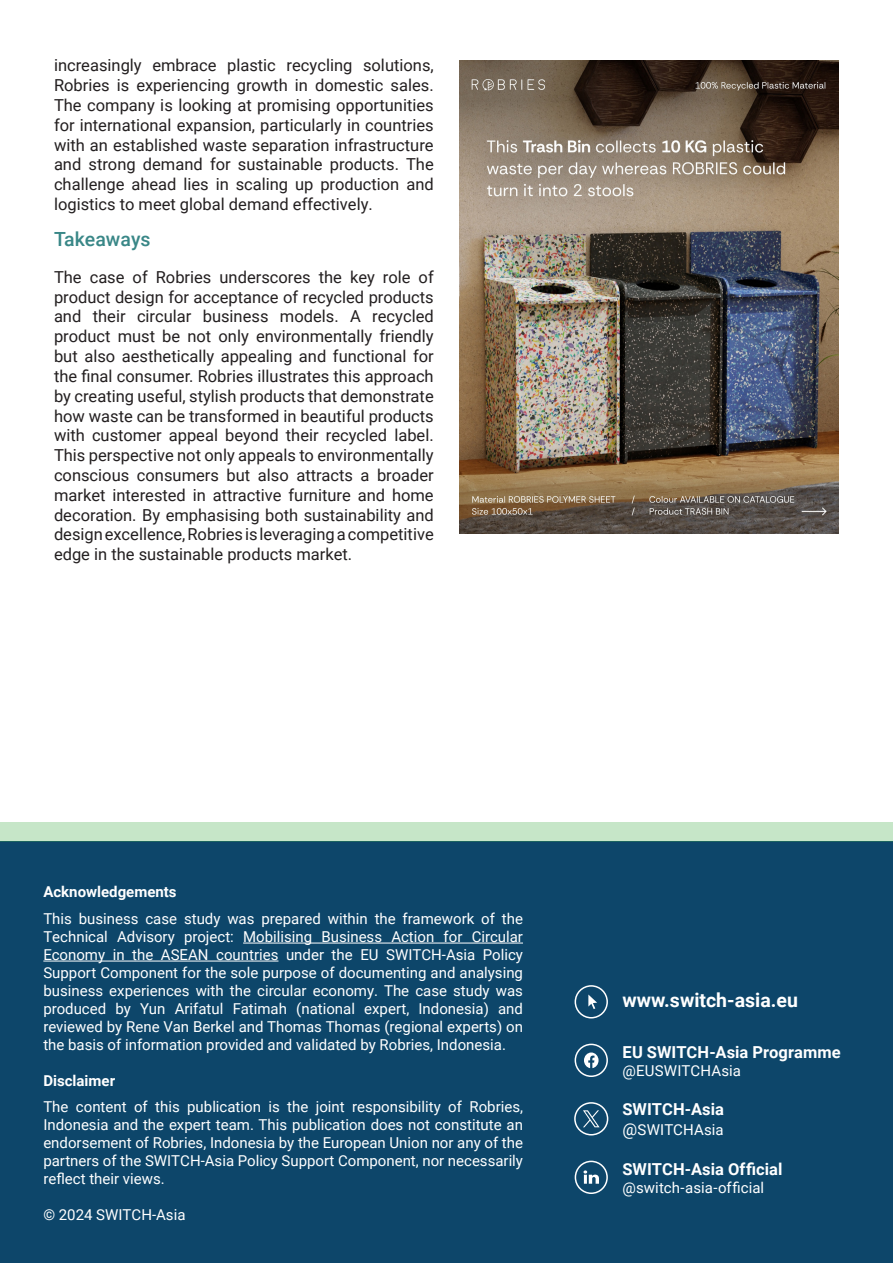
<style>
.page{position:relative;width:893px;height:1263px;background:#fff}
.page>*{position:absolute;margin:0;border:0;box-sizing:border-box;transform-origin:0 0}
.t1{font:700 19.5px "Roboto";color:#fff}
.body{font:500 19.5px "Roboto";color:#398787}
.body-2{font:16.5px/19.8px "Roboto";color:#231f20;text-align:justify}
.t2{font:700 16.5px "Roboto";color:#fff}
.t3{font:15px/18px "Roboto";color:#fff;text-align:justify}
.t4{font:700 15px "Roboto";color:#fff}
.s1{font-size:16.5px}
</style>
<div class="page">
<div style="left:0;top:841px;width:893px;height:422px;background:#0d466a"></div>
<hr style="left:243px;top:943px;width:280px;height:1px;background:#fff">
<hr style="left:43px;top:961px;width:235px;height:1px;background:#fff">
<svg style="left:584px;top:1052px;width:15px;height:16px"></svg>
<div style="left:575px;top:1044px;width:33px;height:33px;border:2px solid #fff;border-radius:50%"></div>
<svg style="left:588px;top:994px;width:9px;height:15px"></svg>
<div style="left:575px;top:985px;width:33px;height:33px;border:2px solid #fff;border-radius:50%"></div>
<div style="left:574px;top:1102px;width:34px;height:33px;border:2px solid #fff;border-radius:50%"></div>
<svg style="left:583px;top:1170px;width:16px;height:14px"></svg>
<div style="left:575px;top:1161px;width:33px;height:33px;border:2px solid #fff;border-radius:50%"></div>
<svg style="left:583px;top:1110px;width:17px;height:17px"></svg>
<div style="left:0;top:822px;width:893px;height:19px;background:#c6e6c8"></div>
<img style="left:459px;top:61px;width:380px;height:472px">
<p class="body-2" style="left:54px;top:55px;width:381px">increasingly embrace plastic recycling solutions, Robries is experiencing growth in domestic sales.<br>The company is looking at promising opportunities for international expansion, particularly in countries with an established waste separation infrastructure and strong demand for sustainable products. The challenge ahead lies in scaling up production and logistics to meet global demand effectively.</p>
<p class="body" style="left:54px;top:225px;width:98px">Takeaways</p>
<p class="body-2" style="left:54px;top:266px;width:381px">The case of Robries underscores the key role of product design for acceptance of recycled products and their circular business models. A recycled product must be not only environmentally friendly but also aesthetically appealing and functional for the final consumer. Robries illustrates this approach by creating useful, stylish products that demonstrate how waste can be transformed in beautiful products with customer appeal beyond their recycled label.<br>This perspective not only appeals to environmentally conscious consumers but also attracts a broader market interested in attractive furniture and home decoration. By emphasising both sustainability and design excellence, Robries is leveraging a competitive edge in the sustainable products market.</p>
<p class="t4" style="left:43px;top:881px;width:135px">Acknowledgements</p>
<p class="t3" style="left:43px;top:909px;width:481px">This business case study was prepared within the framework of the Technical Advisory project: Mobilising Business Action for Circular Economy in the ASEAN countries under the EU SWITCH-Asia Policy Support Component for the sole purpose of documenting and analysing business experiences with the circular economy. The case study was produced by Yun Arifatul Fatimah (national expert, Indonesia) and reviewed by Rene Van Berkel and Thomas Thomas (regional experts) on the basis of information provided and validated by Robries, Indonesia.</p>
<p class="t4" style="left:43px;top:1070px;width:73px">Disclaimer</p>
<p class="t3" style="left:43px;top:1097px;width:481px">The content of this publication is the joint responsibility of Robries, Indonesia and the expert team. This publication does not constitute an endorsement of Robries, Indonesia by the European Union nor any of the partners of the SWITCH-Asia Policy Support Component, nor necessarily reflect their views.</p>
<p class="t3" style="left:43px;top:1205px;width:144px">© 2024 SWITCH-Asia</p>
<p class="t1" style="left:622px;top:987px;width:177px">www.switch-asia.eu</p>
<p class="t2" style="left:622px;top:1040px;width:220px">EU SWITCH-Asia Programme</p>
<p class="t3" style="left:622px;top:1061px;width:120px">@EUSWITCHAsia</p>
<p class="t2" style="left:622px;top:1097px;width:103px">SWITCH-Asia</p>
<p class="t3" style="left:622px;top:1120px;width:103px"><span class="s1">@</span>SWITCHAsia</p>
<p class="t2" style="left:622px;top:1158px;width:161px">SWITCH-Asia Official</p>
<p class="t3" style="left:622px;top:1178px;width:143px">@switch-asia-official</p>
</div>
